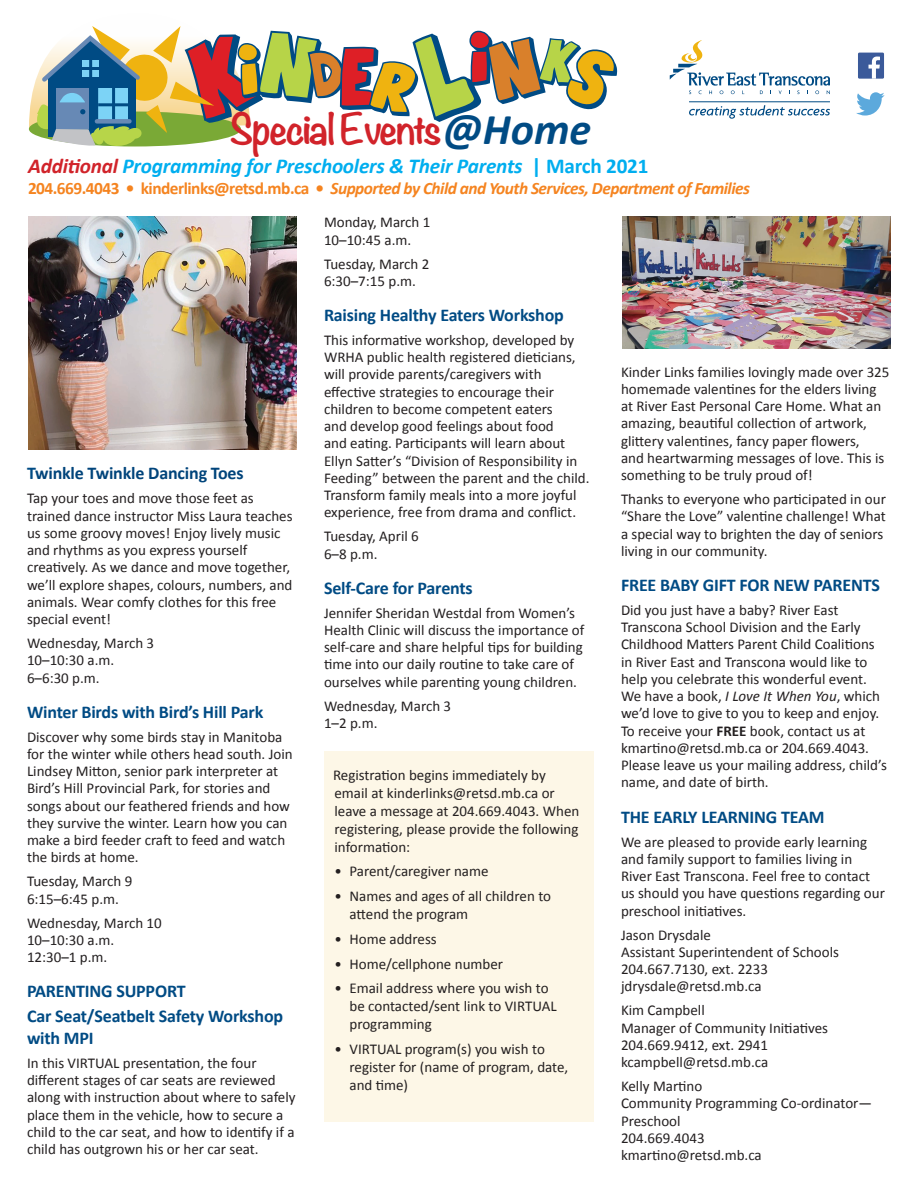
<style>
.page{position:relative;width:918px;height:1188px;background:#fff}
.page>*{position:absolute;margin:0;border:0;box-sizing:border-box;transform-origin:0 0}
.t1{font:italic 700 44.1px "Calibri";color:#004b84}
.t2{font:700 37.65px "Noteworthy";letter-spacing:-.04em;color:#d1232a}
.t3{font:italic 700 21.3px "Calibri";letter-spacing:-.01em;color:#00aeef}
.bod{font:700 18px/25px "Calibri";letter-spacing:-.01em;color:#004b84}
.t4{font:700 18px "Calibri";letter-spacing:-.01em;color:#00447b}
.t5{font:italic 700 17.4px "Calibri";letter-spacing:-.03em;color:#f58420}
.bod-2{font:15px/17.2px "Calibri";color:#231f20}
.s1{color:#d1232a}
.s2{font-style:normal}
.s3{font-style:normal;font-size:21.15px}
.s4{color:#004b84}
.s5{font-style:italic}
.s6{font-weight:700}
</style>
<div class="page">
<svg style="left:670px;top:40px;width:160px;height:54px"></svg>
<svg style="left:689px;top:105px;width:141px;height:14px"></svg>
<hr style="left:689px;top:101px;width:141px;height:1px;background:#004b84">
<div style="left:858px;top:53px;width:26px;height:26px;background:#3b5a9a"></div>
<svg style="left:869px;top:57px;width:11px;height:22px"></svg>
<svg style="left:856px;top:92px;width:29px;height:24px"></svg>
<svg style="left:29px;top:26px;width:588px;height:121px"></svg>
<div style="left:324px;top:751px;width:270px;height:370px;background:#fdf7e7"></div>
<img style="left:28px;top:216px;width:268px;height:233px">
<img style="left:623px;top:216px;width:267px;height:133px">
<h2 class="t2" style="left:230px;top:96px;width:214px">Special Events</h2>
<h1 class="t1" style="left:443px;top:102px;width:150px">@Home</h1>
<h3 class="t3" style="left:28px;top:153px;width:622px"><span class="s1">Additional</span> Programming for Preschoolers &amp; Their Parents <span class="s2">| March</span> <span class="s3">2021</span></h3>
<p class="t5" style="left:28px;top:177px;width:723px"><span class="s2">204.669.4043 • kinderlinks@retsd.mb.ca •</span> Supported by Child and Youth Services, Department of Families</p>
<p class="t4" style="left:27px;top:462px;width:218px"><span class="s4">T</span>winkle Twinkle Dancing Toes</p>
<p class="bod-2" style="left:27px;top:489px;width:267px">Tap your toes and move those feet as trained dance instructor Miss Laura teaches us some groovy moves! Enjoy lively music and rhythms as you express yourself creatively. As we dance and move together, we’ll explore shapes, colours, numbers, and animals. Wear comfy clothes for this free special event!</p>
<p class="bod-2" style="left:27px;top:634px;width:129px">Wednesday, March 3<br>10–10:30 a.m.<br>6–6:30 p.m.</p>
<p class="bod" style="left:27px;top:698px;width:238px">Winter Birds with Bird’s Hill Park</p>
<p class="bod-2" style="left:27px;top:727px;width:267px">Discover why some birds stay in Manitoba for the winter while others head south. Join Lindsey Mitton, senior park interpreter at Bird’s Hill Provincial Park, for stories and songs about our feathered friends and how they survive the winter. Learn how you can make a bird feeder craft to feed and watch the birds at home.</p>
<p class="bod-2" style="left:27px;top:872px;width:107px">Tuesday, March 9<br>6:15–6:45 p.m.</p>
<p class="bod-2" style="left:27px;top:913px;width:136px">Wednesday, March 10<br>10–10:30 a.m.<br>12:30–1 p.m.</p>
<p class="bod" style="left:27px;top:978px;width:258px">PARENTING SUPPORT<br>Car Seat/Seatbelt Safety Workshop</p>
<p class="bod" style="left:27px;top:1025px;width:68px">with MPI</p>
<p class="bod-2" style="left:27px;top:1054px;width:270px">In this VIRTUAL presentation, the four different stages of car seats are reviewed along with instruction about where to safely place them in the vehicle, how to secure a child to the car seat, and how to identify if a child has outgrown his or her car seat.</p>
<p class="bod-2" style="left:324px;top:213px;width:108px">Monday, March 1<br>10–10:45 a.m.</p>
<p class="bod-2" style="left:324px;top:254px;width:107px">Tuesday, March 2<br>6:30–7:15 p.m.</p>
<p class="bod" style="left:324px;top:302px;width:241px">Raising Healthy Eaters Workshop</p>
<p class="bod-2" style="left:324px;top:331px;width:267px">This informative workshop, developed by WRHA public health registered dieticians, will provide parents/caregivers with effective strategies to encourage their children to become competent eaters<br>and develop good feelings about food<br>and eating. Participants will learn about Ellyn Satter’s “Division of Responsibility in Feeding” between the parent and the child.<br>Transform family meals into a more joyful experience, free from drama and conflict.</p>
<p class="bod-2" style="left:324px;top:527px;width:96px">Tuesday, April 6<br>6–8 p.m.</p>
<p class="bod" style="left:324px;top:574px;width:150px">Self-Care for Parents</p>
<p class="bod-2" style="left:324px;top:603px;width:262px">Jennifer Sheridan Westdal from Women’s Health Clinic will discuss the importance of self-care and share helpful tips for building time into our daily routine to take care of ourselves while parenting young children.</p>
<p class="bod-2" style="left:324px;top:696px;width:129px">Wednesday, March 3<br>1–2 p.m.</p>
<p class="bod-2" style="left:333px;top:765px;width:248px;line-height:18px">Registration begins immediately by email at kinderlinks@retsd.mb.ca or leave a message at 204.669.4043. When registering, please provide the following information:</p>
<p class="bod-2" style="left:334px;top:862px;width:156px">• Parent/caregiver name</p>
<p class="bod-2" style="left:350px;top:887px;width:203px;line-height:18px;text-indent:-15px">• Names and ages of all children to attend the program</p>
<p class="bod-2" style="left:334px;top:930px;width:104px">• Home address</p>
<p class="bod-2" style="left:334px;top:954px;width:170px">• Home/cellphone number</p>
<p class="bod-2" style="left:350px;top:979px;width:209px;line-height:18px;text-indent:-15px">• Email address where you wish to be contacted/sent link to VIRTUAL programming</p>
<p class="bod-2" style="left:350px;top:1040px;width:220px;line-height:18px;text-indent:-15px">• VIRTUAL program(s) you wish to register for (name of program, date, and time)</p>
<p class="bod-2" style="left:621px;top:362px;width:270px">Kinder Links families lovingly made over 325 homemade valentines for the elders living at River East Personal Care Home. What an amazing, beautiful collection of artwork, glittery valentines, fancy paper flowers,<br>and heartwarming messages of love. This is something to be truly proud of!</p>
<p class="bod-2" style="left:621px;top:490px;width:266px">Thanks to everyone who participated in our “Share the Love” valentine challenge! What a special way to brighten the day of seniors living in our community.</p>
<p class="bod" style="left:621px;top:572px;width:260px">FREE BABY GIFT FOR NEW PARENTS</p>
<p class="bod-2" style="left:621px;top:601px;width:267px">Did you just have a baby? River East Transcona School Division and the Early Childhood Matters Parent Child Coalitions in River East and Transcona would like to help you celebrate this wonderful event.<br>We have a book, <span class="s5">I Love It When You</span>, which we’d love to give to you to keep and enjoy.<br>To receive your <span class="s6">FREE</span> book, contact us at kmartino@retsd.mb.ca or 204.669.4043.<br>Please leave us your mailing address, child’s name, and date of birth.</p>
<p class="bod" style="left:621px;top:803px;width:205px">THE EARLY LEARNING TEAM</p>
<p class="bod-2" style="left:621px;top:832px;width:265px">We are pleased to provide early learning and family support to families living in River East Transcona. Feel free to contact us should you have questions regarding our preschool initiatives.</p>
<p class="bod-2" style="left:621px;top:925px;width:220px">Jason Drysdale<br>Assistant Superintendent of Schools<br>204.667.7130, ext. 2233 jdrysdale@retsd.mb.ca</p>
<p class="bod-2" style="left:621px;top:1001px;width:209px">Kim Campbell<br>Manager of Community Initiatives<br>204.669.9412, ext. 2941 kcampbell@retsd.mb.ca</p>
<p class="bod-2" style="left:621px;top:1077px;width:253px">Kelly Martino<br>Community Programming Co-ordinator—<br>Preschool<br>204.669.4043<br>kmartino@retsd.mb.ca</p>
</div>
